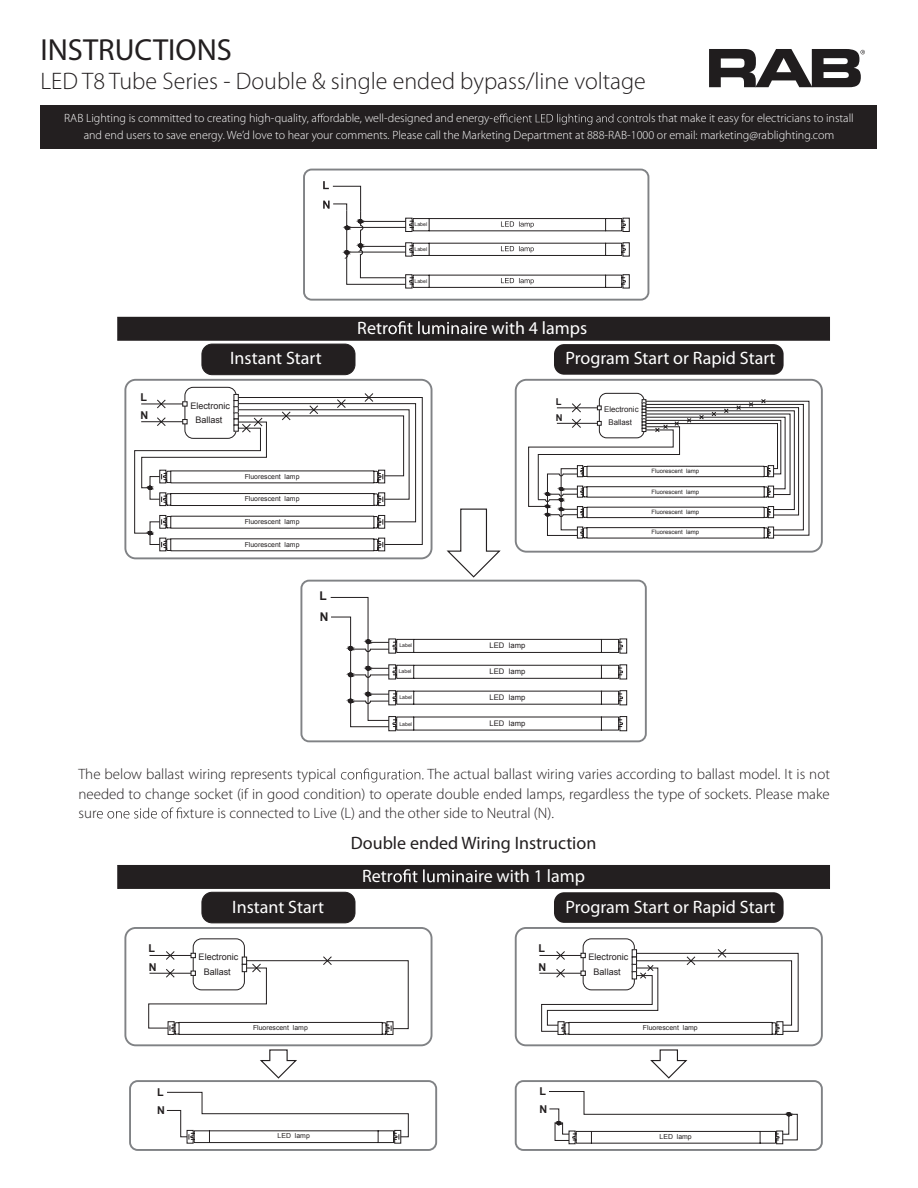
<style>
.page{position:relative;width:918px;height:1188px;background:#fff}
.page>*{position:absolute;margin:0;border:0;box-sizing:border-box;transform-origin:0 0}
.t1{font:30.6px "Myriad Pro";color:#231f20}
.t2{font:300 24px "Myriad Pro";color:#231f20}
.t3{font:18px "Myriad Pro";color:#fff}
.t4{font:18px "Myriad Pro";color:#231f20}
.t5{font:300 15px/19.5px "Myriad Pro";color:#231f20;text-align:justify}
.t6{font:300 12px/16.5px "Myriad Pro";color:#fff}
.t7{font:700 12px/21.8px "Arial";color:#231f20}
.t8{font:700 10.8px/18.6px "Arial";color:#231f20}
.t9{font:700 9.45px/16.2px "Arial";color:#231f20}
.t10{font:9px/14.1px "Arial";color:#231f20;text-align:center}
.t11{font:7.8px/12.3px "Arial";color:#231f20;text-align:center}
.t12{font:7.65px "Arial";color:#231f20}
.t13{font:6.9px "Arial";color:#231f20}
.t14{font:6px "Arial";color:#231f20}
.t15{font:5.25px "Arial";color:#231f20}
</style>
<div class="page">
<div style="left:40px;top:105px;width:838px;height:44px;background:#231f20"></div>
<svg style="left:317px;top:114px;width:7px;height:8px"></svg>
<svg style="left:494px;top:114px;width:145px;height:11px"></svg>
<div style="left:118px;top:317px;width:712px;height:23px;background:#231f20"></div>
<div style="left:117px;top:317px;width:713px;height:24px;border:1px solid #231f20"></div>
<div style="left:202px;top:344px;width:153px;height:31px;background:#231f20;border-radius:10px"></div>
<div style="left:202px;top:344px;width:153px;height:31px;border:1px solid #231f20;border-radius:10px"></div>
<div style="left:554px;top:344px;width:230px;height:31px;background:#231f20;border-radius:10px"></div>
<svg style="left:446px;top:508px;width:55px;height:70px"></svg>
<svg style="left:330px;top:597px;width:297px;height:134px"></svg>
<div style="left:300px;top:580px;width:347px;height:162px;border:2px solid #808285;border-radius:8px"></div>
<div style="left:599px;top:393px;width:45px;height:45px;border:1px solid #231f20;border-radius:7px"></div>
<div style="left:515px;top:379px;width:308px;height:174px;border:2px solid #808285;border-radius:11px"></div>
<svg style="left:528px;top:398px;width:282px;height:141px"></svg>
<div style="left:185px;top:387px;width:51px;height:52px;border:1px solid #231f20;border-radius:8px"></div>
<div style="left:124px;top:379px;width:308px;height:180px;border:2px solid #808285;border-radius:10px"></div>
<svg style="left:134px;top:392px;width:289px;height:159px"></svg>
<div style="left:118px;top:865px;width:712px;height:23px;background:#231f20"></div>
<div style="left:117px;top:865px;width:713px;height:24px;border:1px solid #231f20"></div>
<div style="left:202px;top:892px;width:153px;height:31px;background:#231f20;border-radius:10px"></div>
<div style="left:202px;top:892px;width:153px;height:31px;border:1px solid #231f20;border-radius:10px"></div>
<div style="left:193px;top:938px;width:52px;height:52px;border:1px solid #231f20;border-radius:8px"></div>
<div style="left:124px;top:927px;width:308px;height:119px;border:2px solid #808285;border-radius:10px"></div>
<svg style="left:148px;top:950px;width:261px;height:85px"></svg>
<div style="left:554px;top:892px;width:230px;height:31px;background:#231f20;border-radius:10px"></div>
<div style="left:583px;top:938px;width:52px;height:52px;border:1px solid #231f20;border-radius:8px"></div>
<hr style="left:539px;top:955px;width:42px;height:1px;background:#231f20">
<hr style="left:539px;top:973px;width:42px;height:1px;background:#231f20">
<div style="left:515px;top:927px;width:308px;height:119px;border:2px solid #808285;border-radius:10px"></div>
<svg style="left:541px;top:948px;width:258px;height:87px"></svg>
<svg style="left:260px;top:1049px;width:37px;height:30px"></svg>
<svg style="left:129px;top:1080px;width:694px;height:71px"></svg>
<svg style="left:650px;top:1049px;width:38px;height:30px"></svg>
<svg style="left:341px;top:769px;width:82px;height:13px"></svg>
<svg style="left:97px;top:808px;width:85px;height:10px"></svg>
<svg style="left:388px;top:321px;width:84px;height:13px"></svg>
<svg style="left:393px;top:869px;width:84px;height:13px"></svg>
<svg style="left:323px;top:181px;width:307px;height:107px"></svg>
<div style="left:303px;top:169px;width:346px;height:132px;border:2px solid #808285;border-radius:8px"></div>
<svg style="left:709px;top:49px;width:156px;height:38px"></svg>
<h1 class="t1" style="left:40px;top:33px;width:193px">INSTRUCTIONS</h1>
<h2 class="t2" style="left:40px;top:68px;width:607px">LED T8 Tube Series - Double &amp; single ended bypass/line voltage</h2>
<p class="t6" style="left:64px;top:110px;width:430px">RAB Lighting is committed to creating high-quality, a ordable, well-designed and energy-</p>
<p class="t6" style="left:84px;top:110px;width:772px;text-indent:555px">rols that make it easy for electricians to install and end users to save energy. We’d love to hear your comments. Please call the Marketing Department at 888-RAB-1000 or email: marketing@rablighting.com</p>
<p class="t15" style="left:415px;top:221px;width:14px">Label</p>
<p class="t15" style="left:415px;top:246px;width:14px">Label</p>
<p class="t15" style="left:415px;top:278px;width:14px">Label</p>
<p class="t3" style="left:357px;top:318px;width:32px">Retr</p>
<p class="t3" style="left:473px;top:318px;width:116px">re with 4 lamps</p>
<p class="t8" style="left:140px;top:388px;width:9px">L<br>N</p>
<p class="t3" style="left:230px;top:348px;width:93px">Instant Start</p>
<p class="t3" style="left:566px;top:348px;width:212px">Program Start or Rapid Start</p>
<p class="t10" style="left:190px;top:399px;width:41px">Electronic<br>Ballast</p>
<p class="t13" style="left:245px;top:472px;width:56px">Fluorescent lamp</p>
<p class="t13" style="left:245px;top:494px;width:56px">Fluorescent lamp</p>
<p class="t13" style="left:245px;top:517px;width:56px">Fluorescent lamp</p>
<p class="t13" style="left:245px;top:540px;width:56px">Fluorescent lamp</p>
<p class="t7" style="left:320px;top:585px;width:10px">L<br>N</p>
<p class="t15" style="left:399px;top:642px;width:14px">Label</p>
<p class="t15" style="left:399px;top:668px;width:14px">Label</p>
<p class="t15" style="left:399px;top:694px;width:14px">Label</p>
<p class="t15" style="left:399px;top:721px;width:14px">Label</p>
<p class="t9" style="left:556px;top:394px;width:8px">L<br>N</p>
<p class="t12" style="left:490px;top:640px;width:37px">LED lamp</p>
<p class="t12" style="left:490px;top:666px;width:37px">LED lamp</p>
<p class="t12" style="left:490px;top:692px;width:37px">LED lamp</p>
<p class="t12" style="left:490px;top:718px;width:37px">LED lamp</p>
<p class="t11" style="left:604px;top:403px;width:36px">Electronic<br>Ballast</p>
<p class="t14" style="left:652px;top:467px;width:49px">Fluorescent lamp</p>
<p class="t14" style="left:652px;top:487px;width:49px">Fluorescent lamp</p>
<p class="t14" style="left:652px;top:508px;width:49px">Fluorescent lamp</p>
<p class="t14" style="left:652px;top:528px;width:49px">Fluorescent lamp</p>
<p class="t5" style="left:78px;top:765px;width:259px">The below ballast wiring represents typical</p>
<p class="t5" style="left:78px;top:765px;width:753px;text-indent:349px">The actual ballast wiring varies according to ballast model. It is not needed to change socket (if in good condition) to operate double ended lamps, regardless the type of sockets. Please make sur</p>
<p class="t5" style="left:183px;top:804px;width:372px">xture is connected to Live (L) and the other side to Neutral (N).</p>
<p class="t4" style="left:351px;top:833px;width:247px">Double ended Wiring Instruction</p>
<p class="t3" style="left:362px;top:866px;width:32px">Retr</p>
<p class="t3" style="left:478px;top:866px;width:108px">re with 1 lamp</p>
<p class="t8" style="left:149px;top:939px;width:9px">L<br>N</p>
<p class="t8" style="left:157px;top:1083px;width:9px">L<br>N</p>
<p class="t3" style="left:232px;top:898px;width:93px">Instant Start</p>
<p class="t3" style="left:566px;top:898px;width:212px">Program Start or Rapid Start</p>
<p class="t10" style="left:199px;top:950px;width:41px">Electronic<br>Ballast</p>
<p class="t13" style="left:253px;top:1023px;width:56px">Fluorescent lamp</p>
<p class="t13" style="left:278px;top:1132px;width:34px">LED lamp</p>
<p class="t8" style="left:539px;top:939px;width:9px">L<br>N</p>
<p class="t8" style="left:539px;top:1083px;width:9px;line-height:17.9px">L<br>N</p>
<p class="t10" style="left:589px;top:950px;width:41px">Electronic<br>Ballast</p>
<p class="t13" style="left:643px;top:1023px;width:56px">Fluorescent lamp</p>
<p class="t13" style="left:660px;top:1132px;width:34px">LED lamp</p>
</div>
